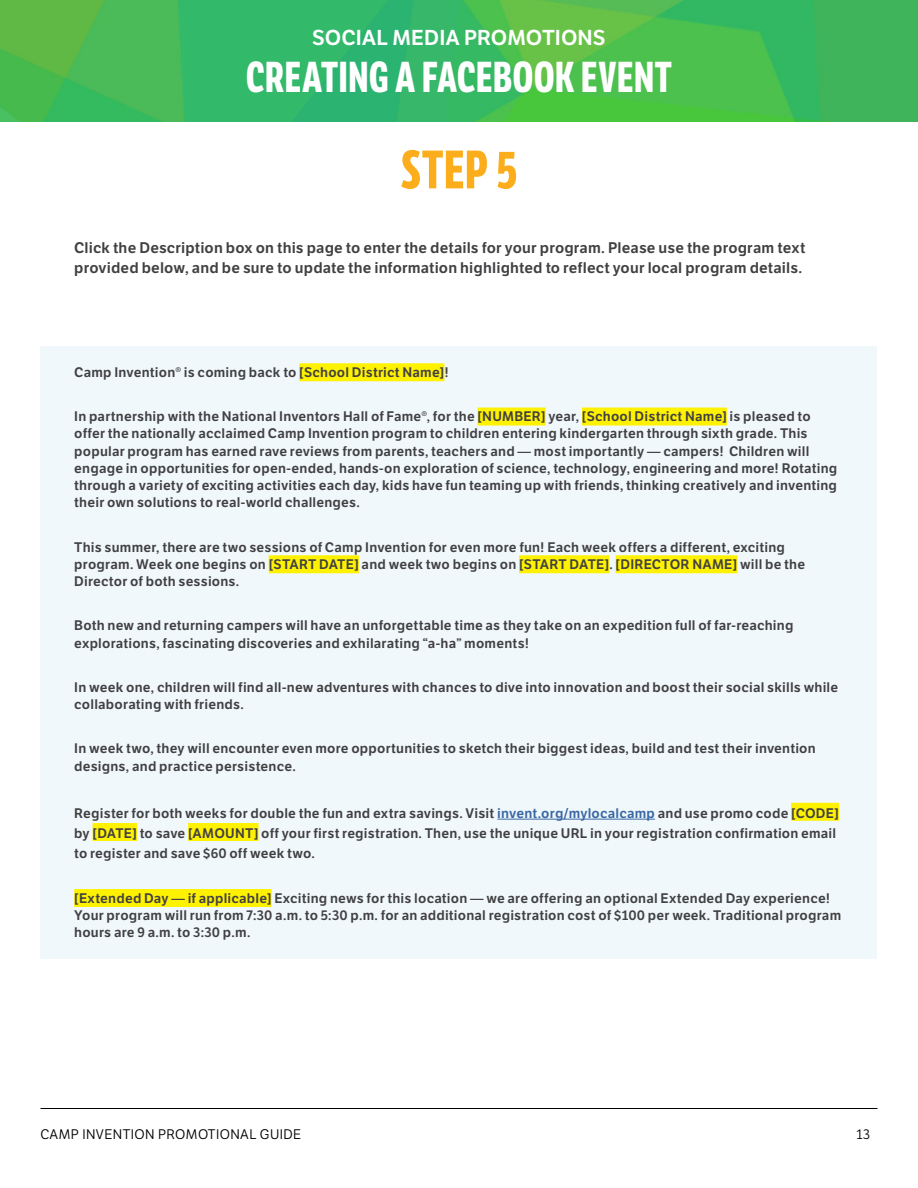
<style>
.page{position:relative;width:918px;height:1188px;background:#fff}
.page>*{position:absolute;margin:0;border:0;box-sizing:border-box;transform-origin:0 0}
.t1{font:700 52.5px "LFT Etica Compressed";color:#fbad1b}
.t2{font:700 42px "LFT Etica Compressed";letter-spacing:.015em;color:#fff}
.t3{font:21px "LFT Etica SB";color:#fff}
.t4{font:15px/20.2px "LFT Etica SB";letter-spacing:.01em;color:#414042}
.t5{font:13.5px/17.2px "LFT Etica SB";letter-spacing:.015em;color:#414042}
.t6{font:13.5px "LFT Etica";letter-spacing:.03em;color:#000}
.s1{color:#3a68a5}
</style>
<div class="page">
<hr style="left:40px;top:1108px;width:838px;height:1px;background:#000">
<img style="left:0;top:0;width:918px;height:122px">
<div style="left:40px;top:347px;width:838px;height:612px;background:#f1f8fb"></div>
<div style="left:299px;top:363px;width:145px;height:18px;background:#fff200"></div>
<div style="left:478px;top:408px;width:68px;height:18px;background:#fff200"></div>
<div style="left:582px;top:408px;width:145px;height:18px;background:#fff200"></div>
<div style="left:269px;top:555px;width:90px;height:18px;background:#fff200"></div>
<div style="left:519px;top:555px;width:90px;height:18px;background:#fff200"></div>
<div style="left:616px;top:555px;width:121px;height:18px;background:#fff200"></div>
<hr style="left:497px;top:819px;width:158px;height:1px;background:#3a68a5">
<div style="left:791px;top:803px;width:48px;height:18px;background:#fff200"></div>
<div style="left:93px;top:823px;width:44px;height:18px;background:#fff200"></div>
<div style="left:188px;top:823px;width:71px;height:18px;background:#fff200"></div>
<div style="left:74px;top:889px;width:198px;height:18px;background:#fff200"></div>
<h3 class="t3" style="left:312px;top:25px;width:295px">SOCIAL MEDIA PROMOTIONS</h3>
<h2 class="t2" style="left:246px;top:52px;width:427px">CREATING A FACEBOOK EVENT</h2>
<h1 class="t1" style="left:401px;top:139px;width:118px">STEP 5</h1>
<p class="t4" style="left:74px;top:238px;width:733px">Click the Description box on this page to enter the details for your program. Please use the program text provided below, and be sure to update the information highlighted to reflect your local program details.</p>
<p class="t5" style="left:74px;top:364px;width:376px">Camp Invention® is coming back to [School District Name]!</p>
<p class="t5" style="left:74px;top:408px;width:765px">In partnership with the National Inventors Hall of Fame®, for the [NUMBER] year, [School District Name] is pleased to offer the nationally acclaimed Camp Invention program to children entering kindergarten through sixth grade. This popular program has earned rave reviews from parents, teachers and — most importantly — campers! Children will engage in opportunities for open-ended, hands-on exploration of science, technology, engineering and more! Rotating through a variety of exciting activities each day, kids have fun teaming up with friends, thinking creatively and inventing their own solutions to real-world challenges.</p>
<p class="t5" style="left:74px;top:538px;width:732px">This summer, there are two sessions of Camp Invention for even more fun! Each week offers a different, exciting program. Week one begins on [START DATE] and week two begins on [START DATE]. [DIRECTOR NAME] will be the<br>Director of both sessions.</p>
<p class="t5" style="left:74px;top:617px;width:721px">Both new and returning campers will have an unforgettable time as they take on an expedition full of far-reaching explorations, fascinating discoveries and exhilarating “a-ha” moments!</p>
<p class="t5" style="left:74px;top:679px;width:765px">In week one, children will find all-new adventures with chances to dive into innovation and boost their social skills while collaborating with friends.</p>
<p class="t5" style="left:74px;top:740px;width:743px">In week two, they will encounter even more opportunities to sketch their biggest ideas, build and test their invention designs, and practice persistence.</p>
<p class="t5" style="left:74px;top:803px;width:766px;line-height:20.2px">Register for both weeks for double the fun and extra savings. Visit <span class="s1">invent.org/mylocalcamp</span> and use promo code [CODE] by [DATE] to save [AMOUNT] off your first registration. Then, use the unique URL in your registration confirmation email to register and save $60 off week two.</p>
<p class="t5" style="left:74px;top:889px;width:768px">[Extended Day — if applicable] Exciting news for this location — we are offering an optional Extended Day experience!<br>Your program will run from 7:30 a.m. to 5:30 p.m. for an additional registration cost of $100 per week. Traditional program hours are 9 a.m. to 3:30 p.m.</p>
<p class="t6" style="left:40px;top:1126px;width:262px">CAMP INVENTION PROMOTIONAL GUIDE</p>
<p class="t6" style="left:857px;top:1126px;width:15px">13</p>
</div>
